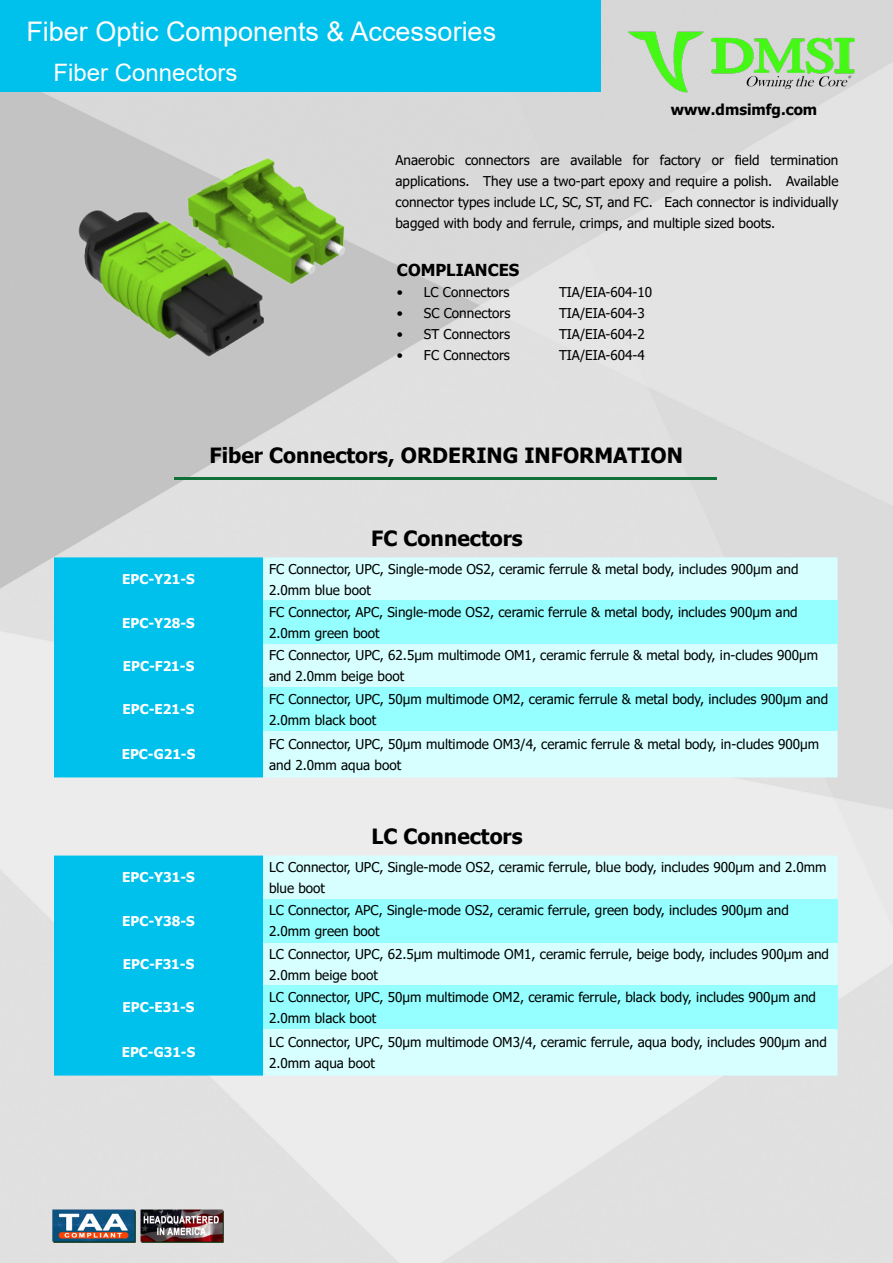
<style>
.page{position:relative;width:893px;height:1263px;background:#fff}
.page>*{position:absolute;margin:0;border:0;box-sizing:border-box;transform-origin:0 0}
.t1{font:27px "Arial";color:#fff}
.t2{font:24px "Arial";color:#fff}
.t3{font:700 21px "Tahoma";color:#000}
.t4{font:700 16.5px "Tahoma";color:#000}
.t5{font:700 15px "Tahoma";color:#000}
.t6{font:13.5px/21px "Tahoma";color:#000}
.t7{font:700 13.5px "Tahoma";color:#fff}
</style>
<div class="page">
<img style="left:0;top:0;width:893px;height:1263px">
<img style="left:625px;top:30px;width:233px;height:63px">
<div style="left:0;top:0;width:601px;height:92px;background:#00c1eb"></div>
<img style="left:52px;top:1209px;width:83px;height:34px">
<img style="left:140px;top:1209px;width:83px;height:34px">
<img style="left:53px;top:146px;width:313px;height:234px">
<hr style="left:175px;top:477px;width:542px;height:2px;background:#0f7039">
<div style="left:54px;top:557px;width:209px;height:220px;background:#00c1eb"></div>
<div style="left:263px;top:557px;width:574px;height:220px;background:#d8ffff"></div>
<div style="left:263px;top:601px;width:574px;height:43px;background:#95ffff"></div>
<div style="left:263px;top:687px;width:574px;height:44px;background:#95ffff"></div>
<div style="left:54px;top:855px;width:209px;height:220px;background:#00c1eb"></div>
<div style="left:263px;top:855px;width:574px;height:220px;background:#d8ffff"></div>
<div style="left:263px;top:899px;width:574px;height:43px;background:#95ffff"></div>
<div style="left:263px;top:985px;width:574px;height:44px;background:#95ffff"></div>
<h1 class="t1" style="left:26px;top:13px;width:471px">Fiber Optic Components &amp; Accessories</h1>
<h2 class="t2" style="left:53px;top:56px;width:186px">Fiber Connectors</h2>
<p class="t5" style="left:671px;top:99px;width:148px">www.dmsimfg.com</p>
<p class="t6" style="left:395px;top:150px;width:444px;text-align:justify">Anaerobic connectors are available for factory or field termination applications. They use a two-part epoxy and require a polish. Available connector types include LC, SC, ST, and FC. Each connector is individually bagged with body and ferrule, crimps, and multiple sized boots.</p>
<p class="t4" style="left:397px;top:258px;width:124px">COMPLIANCES</p>
<p class="t6" style="left:397px;top:282px;width:114px">• LC Connectors</p>
<p class="t6" style="left:559px;top:282px;width:95px">TIA/EIA-604-10</p>
<p class="t6" style="left:397px;top:303px;width:115px">• SC Connectors</p>
<p class="t6" style="left:559px;top:303px;width:87px">TIA/EIA-604-3</p>
<p class="t6" style="left:397px;top:324px;width:115px">• ST Connectors</p>
<p class="t6" style="left:559px;top:324px;width:87px">TIA/EIA-604-2</p>
<p class="t6" style="left:397px;top:345px;width:114px">• FC Connectors</p>
<p class="t6" style="left:559px;top:345px;width:87px">TIA/EIA-604-4</p>
<p class="t3" style="left:210px;top:441px;width:475px">Fiber Connectors, ORDERING INFORMATION</p>
<p class="t3" style="left:371px;top:524px;width:153px">FC Connectors</p>
<p class="t7" style="left:122px;top:570px;width:74px">EPC-Y21-S</p>
<p class="t6" style="left:269px;top:559px;width:531px">FC Connector, UPC, Single-mode OS2, ceramic ferrule &amp; metal body, includes 900µm and<br>2.0mm blue boot</p>
<p class="t7" style="left:122px;top:613px;width:74px">EPC-Y28-S</p>
<p class="t6" style="left:269px;top:602px;width:530px">FC Connector, APC, Single-mode OS2, ceramic ferrule &amp; metal body, includes 900µm and<br>2.0mm green boot</p>
<p class="t7" style="left:123px;top:656px;width:73px">EPC-F21-S</p>
<p class="t6" style="left:269px;top:646px;width:551px">FC Connector, UPC, 62.5µm multimode OM1, ceramic ferrule &amp; metal body, in-cludes 900µm and 2.0mm beige boot</p>
<p class="t7" style="left:123px;top:700px;width:73px">EPC-E21-S</p>
<p class="t6" style="left:269px;top:689px;width:561px">FC Connector, UPC, 50µm multimode OM2, ceramic ferrule &amp; metal body, includes 900µm and<br>2.0mm black boot</p>
<p class="t7" style="left:122px;top:745px;width:75px">EPC-G21-S</p>
<p class="t6" style="left:269px;top:734px;width:552px">FC Connector, UPC, 50µm multimode OM3/4, ceramic ferrule &amp; metal body, in-cludes 900µm and 2.0mm aqua boot</p>
<p class="t3" style="left:371px;top:822px;width:153px">LC Connectors</p>
<p class="t7" style="left:122px;top:868px;width:74px">EPC-Y31-S</p>
<p class="t6" style="left:269px;top:857px;width:559px">LC Connector, UPC, Single-mode OS2, ceramic ferrule, blue body, includes 900µm and 2.0mm blue boot</p>
<p class="t7" style="left:122px;top:911px;width:74px">EPC-Y38-S</p>
<p class="t6" style="left:269px;top:900px;width:521px">LC Connector, APC, Single-mode OS2, ceramic ferrule, green body, includes 900µm and<br>2.0mm green boot</p>
<p class="t7" style="left:123px;top:955px;width:73px">EPC-F31-S</p>
<p class="t6" style="left:269px;top:944px;width:561px">LC Connector, UPC, 62.5µm multimode OM1, ceramic ferrule, beige body, includes 900µm and<br>2.0mm beige boot</p>
<p class="t7" style="left:123px;top:998px;width:73px">EPC-E31-S</p>
<p class="t6" style="left:269px;top:987px;width:548px">LC Connector, UPC, 50µm multimode OM2, ceramic ferrule, black body, includes 900µm and<br>2.0mm black boot</p>
<p class="t7" style="left:122px;top:1043px;width:75px">EPC-G31-S</p>
<p class="t6" style="left:269px;top:1032px;width:559px">LC Connector, UPC, 50µm multimode OM3/4, ceramic ferrule, aqua body, includes 900µm and<br>2.0mm aqua boot</p>
</div>
